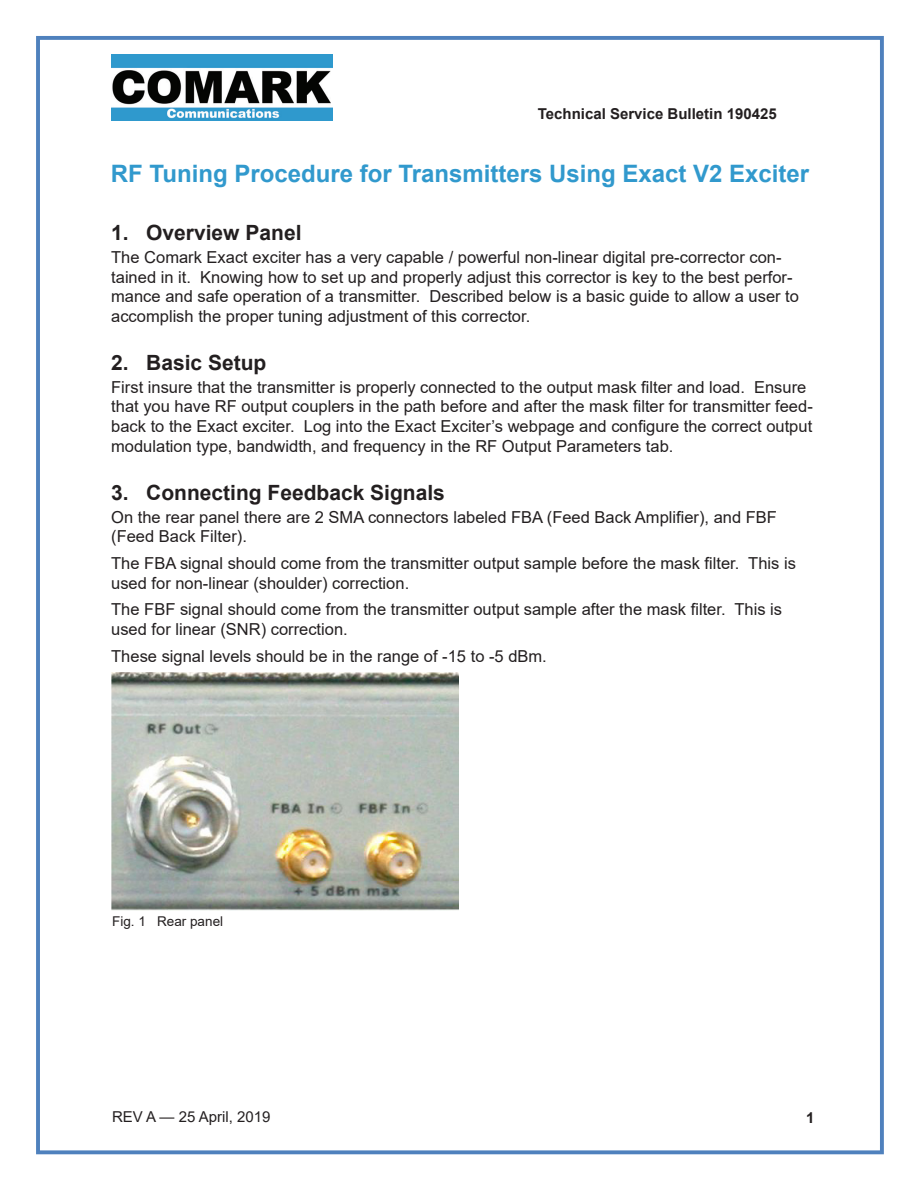
<style>
.page{position:relative;width:918px;height:1188px;background:#fff}
.page>*{position:absolute;margin:0;border:0;box-sizing:border-box;transform-origin:0 0}
.Paragraph_Style_1{font:700 24px "Arial";color:#3199cd}
.Paragraph_Style_1_1{font:700 21px "Arial";color:#231f20}
.Paragraph_Style_1_1-2{font:16.5px/19.8px "Arial";color:#231f20}
.t1{font:700 15px "Arial";color:#231f20}
.t2{font:15px "Arial";color:#231f20}
.t3{font:13.5px "Arial";color:#231f20}
</style>
<div class="page">
<div style="left:36px;top:36px;width:848px;height:1118px;background:#fff;border:4px solid #4f81bd"></div>
<img style="left:111px;top:54px;width:221px;height:67px">
<img style="left:112px;top:672px;width:347px;height:239px">
<p class="t1" style="left:538px;top:103px;width:241px">Technical Service Bulletin 190425</p>
<p class="Paragraph_Style_1" style="left:111px;top:156px;width:700px">RF Tuning Procedure for Transmitters Using Exact V2 Exciter</p>
<p class="Paragraph_Style_1_1" style="left:111px;top:218px;width:192px">1. Overview Panel</p>
<p class="Paragraph_Style_1_1-2" style="left:111px;top:247px;width:689px">The Comark Exact exciter has a very capable / powerful non-linear digital pre-corrector con&shy;tained in it. Knowing how to set up and properly adjust this corrector is key to the best perfor&shy;mance and safe operation of a transmitter. Described below is a basic guide to allow a user to accomplish the proper tuning adjustment of this corrector.</p>
<p class="Paragraph_Style_1_1" style="left:111px;top:348px;width:157px">2. Basic Setup</p>
<p class="Paragraph_Style_1_1-2" style="left:111px;top:377px;width:703px">First insure that the transmitter is properly connected to the output mask filter and load. Ensure that you have RF output couplers in the path before and after the mask filter for transmitter feed&shy;back to the Exact exciter. Log into the Exact Exciter’s webpage and configure the correct output modulation type, bandwidth, and frequency in the RF Output Parameters tab.</p>
<p class="Paragraph_Style_1_1" style="left:111px;top:478px;width:335px">3. Connecting Feedback Signals</p>
<p class="Paragraph_Style_1_1-2" style="left:111px;top:507px;width:667px">On the rear panel there are 2 SMA connectors labeled FBA (Feed Back Amplifier), and FBF (Feed Back Filter).</p>
<p class="Paragraph_Style_1_1-2" style="left:111px;top:553px;width:686px">The FBA signal should come from the transmitter output sample before the mask filter. This is used for non-linear (shoulder) correction.</p>
<p class="Paragraph_Style_1_1-2" style="left:111px;top:599px;width:672px">The FBF signal should come from the transmitter output sample after the mask filter. This is used for linear (SNR) correction.</p>
<p class="Paragraph_Style_1_1-2" style="left:111px;top:646px;width:437px">These signal levels should be in the range of -15 to -5 dBm.</p>
<p class="t3" style="left:112px;top:912px;width:113px">Fig. 1 Rear panel</p>
<p class="t2" style="left:112px;top:1107px;width:160px">REV A — 25 April, 2019</p>
<p class="t1" style="left:806px;top:1107px;width:10px">1</p>
</div>
